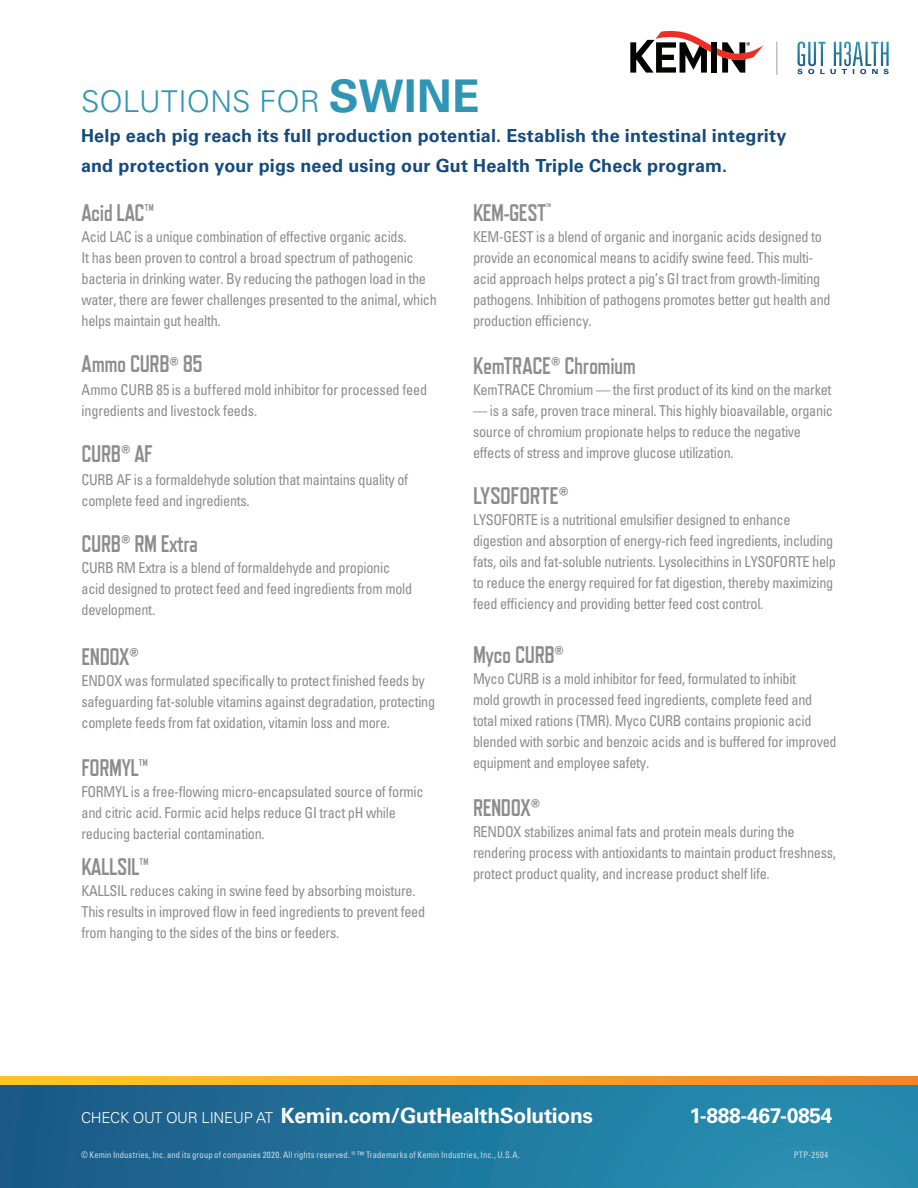
<style>
.page{position:relative;width:918px;height:1188px;background:#fff}
.page>*{position:absolute;margin:0;border:0;box-sizing:border-box;transform-origin:0 0}
.t1{font:300 30px "Univers LT Std";letter-spacing:.005em;color:#2f95b5}
.t2{font:700 24px "Refrigerator Deluxe";letter-spacing:-.02em;color:#8c8c8f;scale:.95 1}
.t3{font:700 24px "Refrigerator Deluxe";letter-spacing:-.02em;color:#8c8c8f}
.t4{font:700 21px "Univers LT Std";letter-spacing:-.015em;color:#fff}
.t5{font:700 18px/30px "Univers LT Std";letter-spacing:.01em;color:#144a7c}
.t6{font:condensed 15px/21px "Univers LT Std";letter-spacing:-.02em;color:#8c8c8f;scale:.95 1}
.t7{font:condensed 9px "Univers LT Std";letter-spacing:.015em;color:#c9dde9;scale:.95 1}
.s1{font-weight:700;font-size:45px}
.s2{font-weight:300;font-size:15px}
</style>
<div class="page">
<svg style="left:630px;top:31px;width:134px;height:42px"></svg>
<svg style="left:798px;top:42px;width:91px;height:32px"></svg>
<hr style="left:776px;top:42px;width:1px;height:33px;background:#a1a1a5">
<div style="left:0;top:1080px;width:918px;height:108px;background:linear-gradient(to right,#1f5c85,#2b93b1)"></div>
<svg style="left:0;top:1076px;width:918px;height:8px;background:#f9a626"></svg>
<h1 class="t1" style="left:81px;top:84px;width:400px">SOLUTIONS FOR <span class="s1">SWINE</span></h1>
<p class="t5" style="left:81px;top:121px;width:707px">Help each pig reach its full production potential. Establish the intestinal integrity and protection your pigs need using our Gut Health Triple Check program.</p>
<h2 class="t2" style="left:82px;top:199px;width:78px">Acid LAC™</h2>
<p class="t6" style="left:82px;top:226px;width:376px">Acid LAC is a unique combination of effective organic acids.<br>It has been proven to control a broad spectrum of pathogenic bacteria in drinking water. By reducing the pathogen load in the water, there are fewer challenges presented to the animal, which helps maintain gut health.</p>
<h2 class="t2" style="left:82px;top:350px;width:129px">Ammo CURB® 85</h2>
<p class="t6" style="left:82px;top:379px;width:365px">Ammo CURB 85 is a buffered mold inhibitor for processed feed ingredients and livestock feeds.</p>
<h2 class="t2" style="left:82px;top:440px;width:76px">CURB® AF</h2>
<p class="t6" style="left:82px;top:469px;width:345px">CURB AF is a formaldehyde solution that maintains quality of complete feed and ingredients.</p>
<h2 class="t2" style="left:82px;top:530px;width:124px">CURB® RM Extra</h2>
<p class="t6" style="left:82px;top:557px;width:350px">CURB RM Extra is a blend of formaldehyde and propionic acid designed to protect feed and feed ingredients from mold development.</p>
<h2 class="t2" style="left:82px;top:643px;width:62px">ENDOX®</h2>
<p class="t6" style="left:82px;top:670px;width:374px">ENDOX was formulated specifically to protect finished feeds by safeguarding fat-soluble vitamins against degradation, protecting complete feeds from fat oxidation, vitamin loss and more.</p>
<h2 class="t2" style="left:82px;top:754px;width:72px">FORMYL™</h2>
<p class="t6" style="left:82px;top:781px;width:361px">FORMYL is a free-flowing micro-encapsulated source of formic and citric acid. Formic acid helps reduce GI tract pH while reducing bacterial contamination.</p>
<h2 class="t2" style="left:82px;top:853px;width:73px">KALLSIL™</h2>
<p class="t6" style="left:82px;top:880px;width:363px">KALLSIL reduces caking in swine feed by absorbing moisture.<br>This results in improved flow in feed ingredients to prevent feed from hanging to the sides of the bins or feeders.</p>
<h2 class="t2" style="left:473px;top:199px;width:84px">KEM-GEST<sup>™</sup></h2>
<p class="t6" style="left:473px;top:226px;width:378px">KEM-GEST is a blend of organic and inorganic acids designed to provide an economical means to acidify swine feed. This multi&shy;acid approach helps protect a pig’s GI tract from growth-limiting pathogens. Inhibition of pathogens promotes better gut health and production efficiency.</p>
<h2 class="t2" style="left:473px;top:352px;width:173px">KemTRACE® Chromium</h2>
<p class="t6" style="left:473px;top:379px;width:379px">KemTRACE Chromium — the first product of its kind on the market</p>
<p class="t6" style="left:473px;top:400px;width:380px">— is a safe, proven trace mineral. This highly bioavailable, organic source of chromium propionate helps to reduce the negative effects of stress and improve glucose utilization.</p>
<h2 class="t3" style="left:473px;top:482px;width:98px">LYSOFORTE®</h2>
<p class="t6" style="left:473px;top:509px;width:383px">LYSOFORTE is a nutritional emulsifier designed to enhance digestion and absorption of energy-rich feed ingredients, including fats, oils and fat-soluble nutrients. Lysolecithins in LYSOFORTE help to reduce the energy required for fat digestion, thereby maximizing feed efficiency and providing better feed cost control.</p>
<h2 class="t2" style="left:473px;top:640px;width:98px">Myco CURB®</h2>
<p class="t6" style="left:473px;top:668px;width:384px">Myco CURB is a mold inhibitor for feed, formulated to inhibit<br>mold growth in processed feed ingredients, complete feed and total mixed rations (TMR). Myco CURB contains propionic acid blended with sorbic and benzoic acids and is buffered for improved equipment and employee safety.</p>
<h2 class="t2" style="left:473px;top:793px;width:72px">RENDOX®</h2>
<p class="t6" style="left:473px;top:821px;width:384px">RENDOX stabilizes animal fats and protein meals during the rendering process with antioxidants to maintain product freshness, protect product quality, and increase product shelf life.</p>
<h3 class="t4" style="left:81px;top:1103px;width:514px"><span class="s2">CHECK OUT OUR LINEUP AT</span> Kemin.com/GutHealthSolutions</h3>
<h3 class="t4" style="left:689px;top:1103px;width:145px">1-888-467-0854</h3>
<p class="t7" style="left:81px;top:1149px;width:464px">© Kemin Industries, Inc. and its group of companies 2020. All rights reserved. <sup>®</sup> ™ Trademarks of Kemin Industries, Inc., U.S.A.</p>
<p class="t7" style="left:794px;top:1149px;width:38px">PTP-2504</p>
</div>
